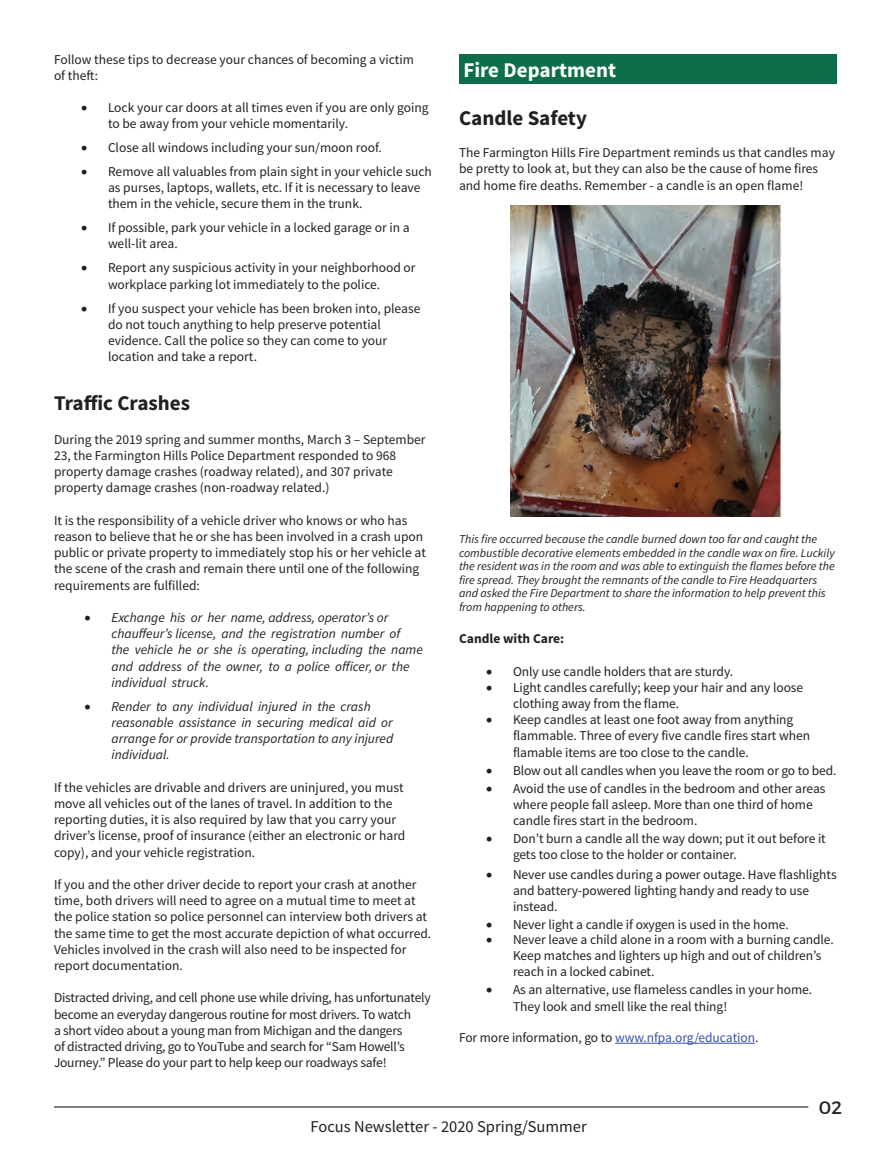
<style>
.page{position:relative;width:891px;height:1161px;background:#fff}
.page>*{position:absolute;margin:0;border:0;box-sizing:border-box;transform-origin:0 0}
.t1{font:700 21px "Source Sans Pro";color:#231f20}
.t2{font:700 21px "Source Sans Pro";color:#fff}
.t3{font:18px "Montserrat";color:#231f20}
.t4{font:16.5px "Source Sans Pro";color:#221e1f}
.t5{font:13.5px/16.2px "Source Sans Pro";color:#231f20}
.t6{font:italic 13.5px/16.2px "Source Sans Pro";color:#231f20}
.t7{font:700 13.5px "Source Sans Pro";color:#231f20}
.t8{font:italic 12px/13.5px "Source Sans Pro";color:#231f20}
.s1{color:#3853a3}
</style>
<div class="page">
<hr style="left:54px;top:1106px;width:754px;height:2px;background:#231f20">
<div style="left:459px;top:54px;width:378px;height:30px;background:#0c6f49"></div>
<hr style="left:615px;top:1043px;width:140px;height:1px;background:#3853a3">
<img style="left:510px;top:206px;width:272px;height:311px">
<p class="t5" style="left:54px;top:52px;width:361px">Follow these tips to decrease your chances of becoming a victim of theft:</p>
<p class="t5" style="left:108px;top:99px;width:322px;text-indent:-27px">• Lock your car doors at all times even if you are only going to be away from your vehicle momentarily.</p>
<p class="t5" style="left:81px;top:139px;width:302px">• Close all windows including your sun/moon roof.</p>
<p class="t5" style="left:108px;top:163px;width:325px;text-indent:-27px">• Remove all valuables from plain sight in your vehicle such as purses, laptops, wallets, etc. If it is necessary to leave them in the vehicle, secure them in the trunk.</p>
<p class="t5" style="left:108px;top:220px;width:303px;text-indent:-27px">• If possible, park your vehicle in a locked garage or in a well-lit area.</p>
<p class="t5" style="left:108px;top:260px;width:309px;text-indent:-27px">• Report any suspicious activity in your neighborhood or workplace parking lot immediately to the police.</p>
<p class="t5" style="left:108px;top:300px;width:314px;text-indent:-27px">• If you suspect your vehicle has been broken into, please do not touch anything to help preserve potential evidence. Call the police so they can come to your location and take a report.</p>
<p class="t1" style="left:54px;top:389px;width:138px">Traffic Crashes</p>
<p class="t5" style="left:54px;top:432px;width:373px">During the 2019 spring and summer months, March 3 – September 23, the Farmington Hills Police Department responded to 968 property damage crashes (roadway related), and 307 private property damage crashes (non-roadway related.)</p>
<p class="t5" style="left:54px;top:513px;width:373px">It is the responsibility of a vehicle driver who knows or who has reason to believe that he or she has been involved in a crash upon public or private property to immediately stop his or her vehicle at the scene of the crash and remain there until one of the following requirements are fulfilled:</p>
<p class="t6" style="left:112px;top:609px;width:313px;text-indent:-27px">• Exchange his or her name, address, operator’s or chauffeur’s license, and the registration number of<br>the vehicle he or she is operating, including the name and address of the owner, to a police officer, or the individual struck.</p>
<p class="t6" style="left:112px;top:698px;width:283px;text-indent:-27px">• Render to any individual injured in the crash reasonable assistance in securing medical aid or arrange for or provide transportation to any injured individual.</p>
<p class="t5" style="left:54px;top:780px;width:353px">If the vehicles are drivable and drivers are uninjured, you must move all vehicles out of the lanes of travel. In addition to the reporting duties, it is also required by law that you carry your driver’s license, proof of insurance (either an electronic or hard copy), and your vehicle registration.</p>
<p class="t5" style="left:54px;top:877px;width:379px">If you and the other driver decide to report your crash at another time, both drivers will need to agree on a mutual time to meet at the police station so police personnel can interview both drivers at the same time to get the most accurate depiction of what occurred.<br>Vehicles involved in the crash will also need to be inspected for report documentation.</p>
<p class="t5" style="left:54px;top:990px;width:378px">Distracted driving, and cell phone use while driving, has unfortunately become an everyday dangerous routine for most drivers. To watch<br>a short video about a young man from Michigan and the dangers<br>of distracted driving, go to YouTube and search for “Sam Howell’s Journey.” Please do your part to help keep our roadways safe!</p>
<p class="t2" style="left:463px;top:56px;width:154px">Fire Department</p>
<p class="t1" style="left:459px;top:104px;width:129px">Candle Safety</p>
<p class="t5" style="left:459px;top:145px;width:378px">The Farmington Hills Fire Department reminds us that candles may be pretty to look at, but they can also be the cause of home fires and home fire deaths. Remember - a candle is an open flame!</p>
<p class="t8" style="left:459px;top:533px;width:377px">This fire occurred because the candle burned down too far and caught the combustible decorative elements embedded in the candle wax on fire. Luckily the resident was in the room and was able to extinguish the flames before the fire spread. They brought the remnants of the candle to Fire Headquarters and asked the Fire Department to share the information to help prevent this from happening to others.</p>
<p class="t7" style="left:459px;top:630px;width:107px">Candle with Care:</p>
<p class="t5" style="left:486px;top:663px;width:249px">• Only use candle holders that are sturdy.</p>
<p class="t5" style="left:513px;top:679px;width:292px;text-indent:-27px">• Light candles carefully; keep your hair and any loose clothing away from the flame.</p>
<p class="t5" style="left:513px;top:712px;width:299px;text-indent:-27px">• Keep candles at least one foot away from anything flammable. Three of every five candle fires start when flamable items are too close to the candle.</p>
<p class="t5" style="left:486px;top:762px;width:352px">• Blow out all candles when you leave the room or go to bed.</p>
<p class="t5" style="left:513px;top:780px;width:314px;text-indent:-27px">• Avoid the use of candles in the bedroom and other areas where people fall asleep. More than one third of home candle fires start in the bedroom.</p>
<p class="t5" style="left:513px;top:831px;width:314px;text-indent:-27px">• Don’t burn a candle all the way down; put it out before it gets too close to the holder or container.</p>
<p class="t5" style="left:513px;top:866px;width:325px;text-indent:-27px">• Never use candles during a power outage. Have flashlights and battery-powered lighting handy and ready to use instead.</p>
<p class="t5" style="left:486px;top:917px;width:304px">• Never light a candle if oxygen is used in the home.</p>
<p class="t5" style="left:513px;top:932px;width:322px;text-indent:-27px">• Never leave a child alone in a room with a burning candle.<br>Keep matches and lighters up high and out of children’s reach in a locked cabinet.</p>
<p class="t5" style="left:513px;top:982px;width:301px;text-indent:-27px">• As an alternative, use flameless candles in your home.<br>They look and smell like the real thing!</p>
<p class="t5" style="left:459px;top:1029px;width:301px">For more information, go to <span class="s1">www.nfpa.org/education</span>.</p>
<h2 class="t3" style="left:819px;top:1097px;width:25px">02</h2>
<p class="t4" style="left:310px;top:1116px;width:278px">Focus Newsletter - 2020 Spring/Summer</p>
</div>
